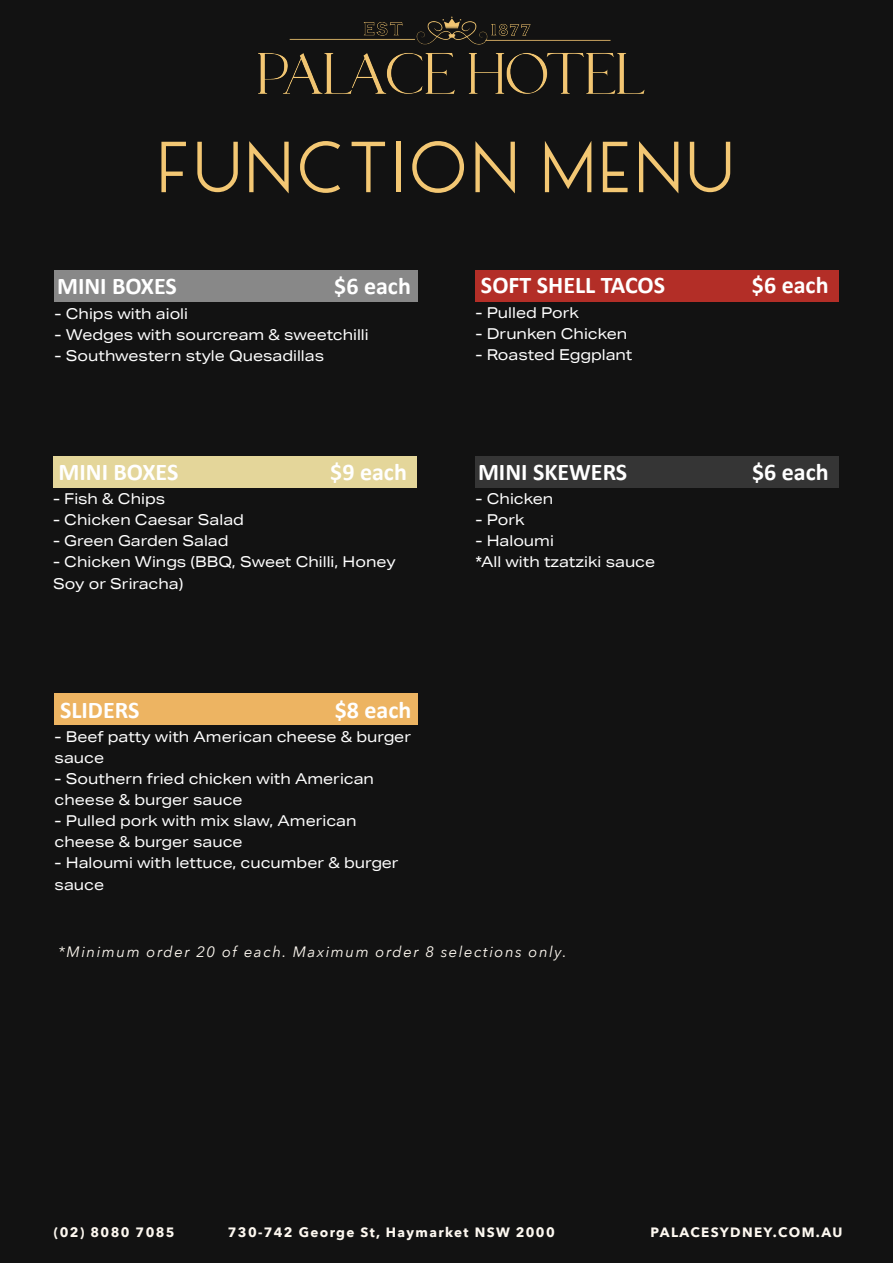
<style>
.page{position:relative;width:893px;height:1263px;background:#121212}
.page>*{position:absolute;margin:0;border:0;box-sizing:border-box;transform-origin:0 0}
.t1{font:58.5px "Delhi";letter-spacing:.12em;color:#f3c773}
.t2{font:700 24px "Calibri";color:#fff}
.t3{font:15px/21px "Aktiv Grotesk Ex";color:#fff}
.t4{font:italic 15px "Avenir Next";letter-spacing:.1em;color:#fdf8f0}
.t5{font:700 13.5px "Avenir Next";letter-spacing:.1em;color:#fdf8f0}
</style>
<div class="page">
<div style="left:53px;top:456px;width:363px;height:31px;background:#e4d69a"></div>
<img style="left:258px;top:16px;width:387px;height:78px">
<div style="left:55px;top:270px;width:363px;height:32px;background:#888"></div>
<div style="left:476px;top:270px;width:363px;height:32px;background:#b32e27"></div>
<div style="left:476px;top:456px;width:363px;height:31px;background:#353535"></div>
<div style="left:55px;top:694px;width:363px;height:31px;background:#edb462"></div>
<h1 class="t1" style="left:161px;top:128px;width:575px">FUNCTION MENU</h1>
<h2 class="t2" style="left:57px;top:271px;width:121px">MINI BOXES</h2>
<h2 class="t2" style="left:334px;top:271px;width:78px">$6 each</h2>
<p class="t3" style="left:55px;top:303px;width:135px">- Chips with aioli</p>
<p class="t3" style="left:55px;top:324px;width:316px">- Wedges with sourcream &amp; sweetchilli</p>
<p class="t3" style="left:55px;top:345px;width:271px">- Southwestern style Quesadillas</p>
<h2 class="t2" style="left:58px;top:457px;width:121px">MINI BOXES</h2>
<h2 class="t2" style="left:330px;top:457px;width:78px">$9 each</h2>
<p class="t3" style="left:53px;top:488px;width:114px">- Fish &amp; Chips</p>
<p class="t3" style="left:53px;top:509px;width:192px">- Chicken Caesar Salad</p>
<p class="t3" style="left:53px;top:530px;width:177px">- Green Garden Salad</p>
<p class="t3" style="left:53px;top:551px;width:344px;line-height:21.6px">- Chicken Wings (BBQ, Sweet Chilli, Honey<br>Soy or Sriracha)</p>
<h2 class="t2" style="left:60px;top:695px;width:81px">SLIDERS</h2>
<h2 class="t2" style="left:335px;top:695px;width:78px">$8 each</h2>
<p class="t3" style="left:55px;top:726px;width:358px">- Beef patty with American cheese &amp; burger sauce</p>
<p class="t3" style="left:55px;top:768px;width:321px">- Southern fried chicken with American cheese &amp; burger sauce</p>
<p class="t3" style="left:55px;top:810px;width:303px">- Pulled pork with mix slaw, American cheese &amp; burger sauce</p>
<p class="t3" style="left:55px;top:852px;width:346px;line-height:21.6px">- Haloumi with lettuce, cucumber &amp; burger sauce</p>
<h2 class="t2" style="left:481px;top:271px;width:186px">SOFT SHELL TACOS</h2>
<h2 class="t2" style="left:752px;top:271px;width:78px">$6 each</h2>
<p class="t3" style="left:476px;top:302px;width:105px">- Pulled Pork</p>
<p class="t3" style="left:476px;top:323px;width:153px">- Drunken Chicken</p>
<p class="t3" style="left:476px;top:344px;width:158px">- Roasted Eggplant</p>
<h2 class="t2" style="left:478px;top:457px;width:151px">MINI SKEWERS</h2>
<h2 class="t2" style="left:752px;top:457px;width:78px">$6 each</h2>
<p class="t3" style="left:476px;top:488px;width:79px">- Chicken</p>
<p class="t3" style="left:476px;top:509px;width:51px">- Pork</p>
<p class="t3" style="left:476px;top:530px;width:181px">- Haloumi<br>*All with tzatziki sauce</p>
<p class="t4" style="left:58px;top:939px;width:510px">*Minimum order 20 of each. Maximum order 8 selections only.</p>
<p class="t5" style="left:54px;top:1221px;width:122px">(02) 8080 7085</p>
<p class="t5" style="left:228px;top:1221px;width:328px">730-742 George St, Haymarket NSW 2000</p>
<p class="t5" style="left:651px;top:1221px;width:193px">PALACESYDNEY.COM.AU</p>
</div>
